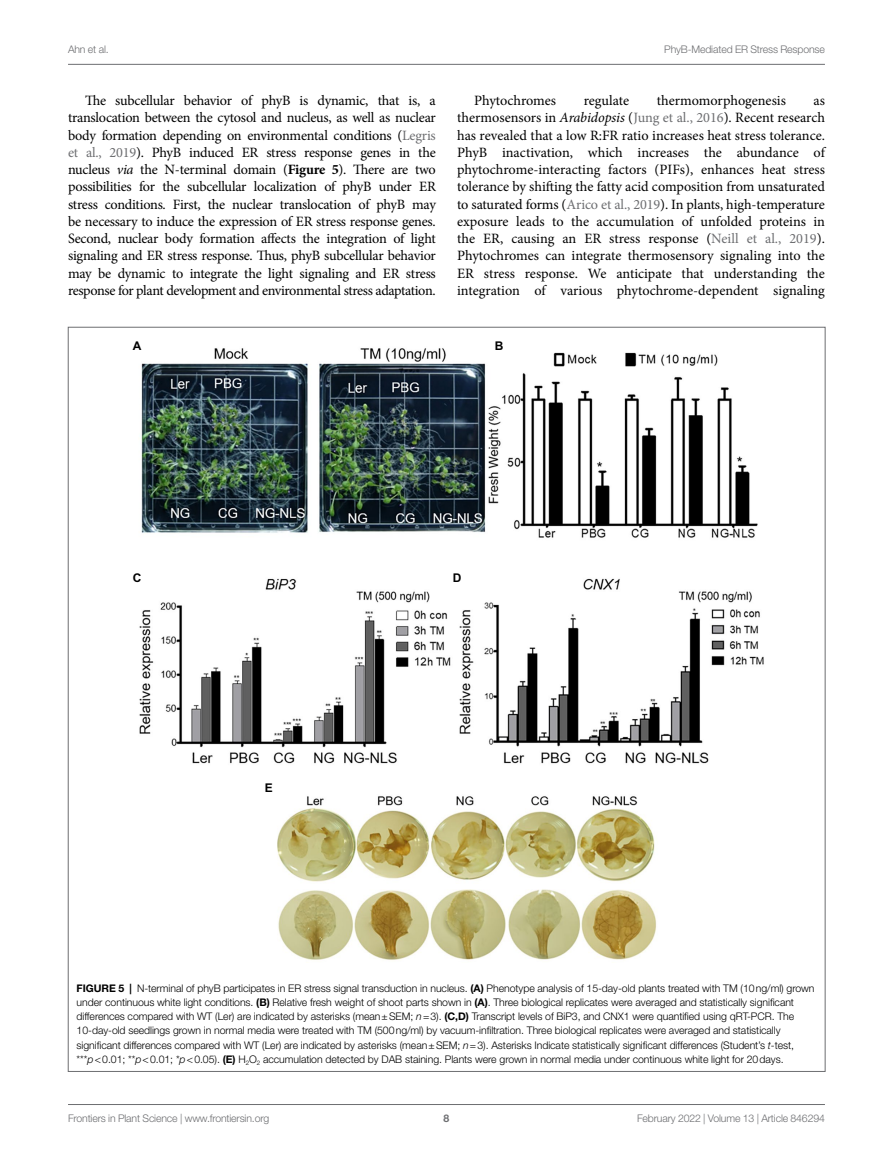
<style>
.page{position:relative;width:893px;height:1170px;background:#fff}
.page>*{position:absolute;margin:0;border:0;box-sizing:border-box;transform-origin:0 0}
.TEXT{font:14.25px/17.2px "Minion Pro";letter-spacing:-.01em;color:#000;text-align:justify}
.t1{font:700 12px "Arial";color:#000}
.FIG_LEG{font:300 10.5px/14.2px "Helvetica Neue LT Std";letter-spacing:-.005em;color:#000}
.t2{font:300 10.5px "Helvetica Neue LT Std";letter-spacing:-.015em;color:#6d6e71}
.t3{font:700 10.5px "Helvetica Neue LT Std";color:#6d6e71}
.s1{color:#6d6e71}
.s2{font-style:italic}
.s3{font-weight:700}
</style>
<div class="page">
<hr style="left:68px;top:64px;width:757px;height:1px;background:#6d6e71">
<hr style="left:68px;top:1104px;width:757px;height:1px;background:#6d6e71">
<img style="left:139px;top:348px;width:625px;height:612px">
<p class="t2" style="left:68px;top:42px;width:42px">Ahn et al.</p>
<p class="t2" style="left:664px;top:42px;width:162px">PhyB-Mediated ER Stress Response</p>
<p class="TEXT" style="left:68px;top:92px;width:369px;text-indent:17px">The subcellular behavior of phyB is dynamic, that is, a translocation between the cytosol and nucleus, as well as nuclear body formation depending on environmental conditions (<span class="s1">Legris et al., 2019</span>). PhyB induced ER stress response genes in the nucleus <span class="s2">via</span> the N-terminal domain (<span class="s3">Figure 5</span>). There are two possibilities for the subcellular localization of phyB under ER stress conditions. First, the nuclear translocation of phyB may be necessary to induce the expression of ER stress response genes.<br>Second, nuclear body formation affects the integration of light signaling and ER stress response. Thus, phyB subcellular behavior may be dynamic to integrate the light signaling and ER stress response for plant development and environmental stress adaptation.</p>
<p class="TEXT" style="left:474px;top:92px;width:84px">Phytochromes</p>
<p class="TEXT" style="left:584px;top:92px;width:47px">regulate</p>
<p class="TEXT" style="left:657px;top:92px;width:131px">thermomorphogenesis</p>
<p class="TEXT" style="left:457px;top:92px;width:369px;text-indent:356px">as thermosensors in <span class="s2">Arabidopsis</span> (<span class="s1">Jung et al., 2016</span>). Recent research has revealed that a low R:FR ratio increases heat stress tolerance.<br>PhyB inactivation, which increases the abundance of phytochrome-interacting factors (PIFs), enhances heat stress tolerance by shifting the fatty acid composition from unsaturated to saturated forms (<span class="s1">Arico et al., 2019</span>). In plants, high-temperature exposure leads to the accumulation of unfolded proteins in the ER, causing an ER stress response (<span class="s1">Neill et al., 2019</span>).<br>Phytochromes can integrate thermosensory signaling into the ER stress response. We anticipate that understanding the integration of various phytochrome-dependent signaling</p>
<p class="t1" style="left:133px;top:337px;width:10px">A</p>
<p class="t1" style="left:495px;top:337px;width:10px">B</p>
<p class="t1" style="left:133px;top:569px;width:10px">C</p>
<p class="t1" style="left:265px;top:779px;width:10px">E</p>
<p class="t1" style="left:453px;top:569px;width:10px">D</p>
<p class="FIG_LEG" style="left:77px;top:980px;width:739px"><span class="s3">FIGURE 5 |</span> N-terminal of phyB participates in ER stress signal transduction in nucleus. <span class="s3">(A)</span> Phenotype analysis of 15-day-old plants treated with TM (10ng/ml) grown under continuous white light conditions. <span class="s3">(B)</span> Relative fresh weight of shoot parts shown in <span class="s3">(A)</span>. Three biological replicates were averaged and statistically significant differences compared with WT (Ler) are indicated by asterisks (mean±SEM; <span class="s2">n</span>=3). <span class="s3">(C,D)</span> Transcript levels of BiP3, and CNX1 were quantified using qRT-PCR. The 10-day-old seedlings grown in normal media were treated with TM (500ng/ml) by vacuum-infiltration. Three biological replicates were averaged and statistically significant differences compared with WT (Ler) are indicated by asterisks (mean±SEM; <span class="s2">n</span>=3). Asterisks Indicate statistically significant differences (Student’s <span class="s2">t</span>-test, ***<span class="s2">p</span>&lt;0.01; **<span class="s2">p</span>&lt;0.01; *<span class="s2">p</span>&lt;0.05). <span class="s3">(E)</span> H<sub>2</sub>O<sub>2</sub> accumulation detected by DAB staining. Plants were grown in normal media under continuous white light for 20days.</p>
<p class="t2" style="left:68px;top:1111px;width:203px">Frontiers in Plant Science | www.frontiersin.org</p>
<p class="t3" style="left:444px;top:1111px;width:7px">8</p>
<p class="t2" style="left:637px;top:1111px;width:189px">February 2022 | Volume 13 | Article 846294</p>
</div>
